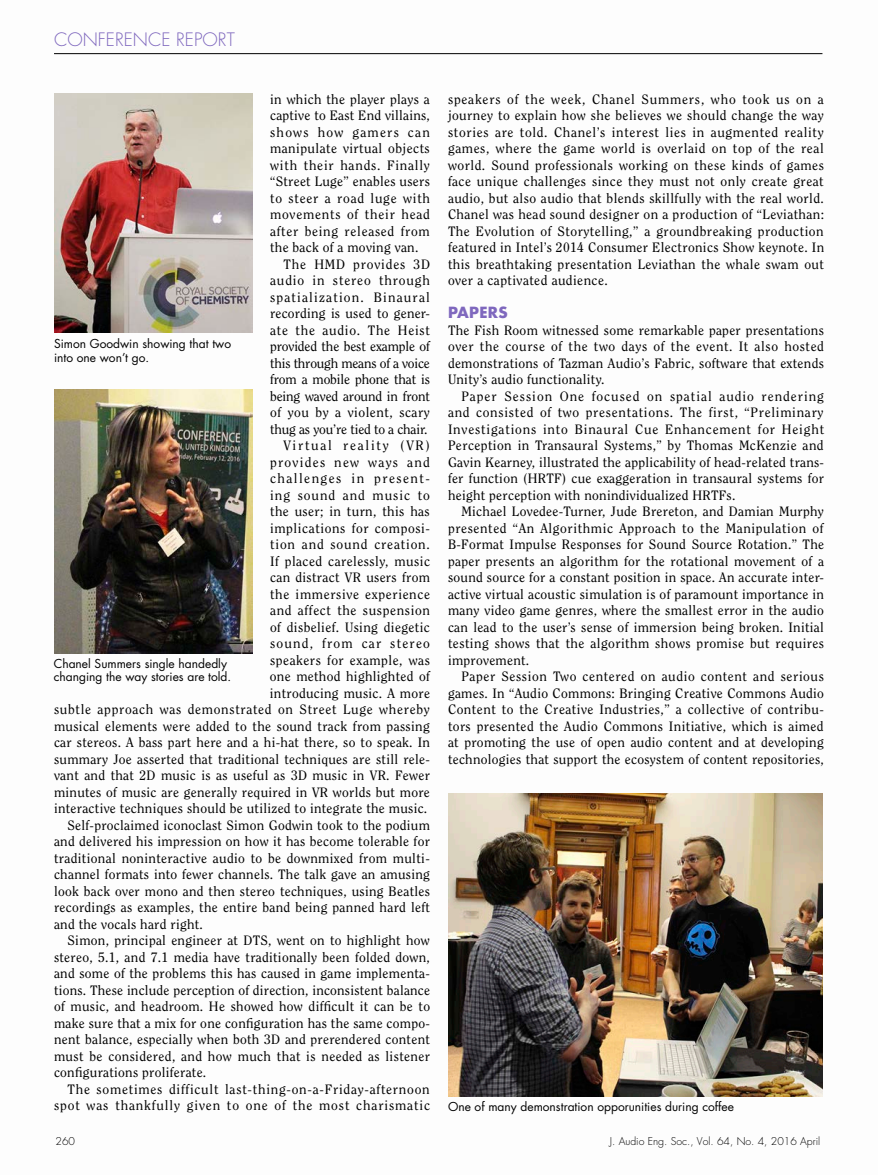
<style>
.page{position:relative;width:878px;height:1175px;background:#fff}
.page>*{position:absolute;margin:0;border:0;box-sizing:border-box;transform-origin:0 0}
.t1{font:300 18px "Futura Std";color:#7f68be}
.Featurehead{font:700 15px "Futura Std";letter-spacing:.02em;color:#7f68be}
.Body_text{font:13.5px/16.5px "Clearface Std";letter-spacing:.025em;color:#000;text-align:justify}
.Paragraph_after_head{font:13.5px/16.5px "Clearface Std";letter-spacing:.02em;color:#000;text-align:justify}
.Body_text-2{font:13.5px/16.5px "Clearface Std";letter-spacing:.055em;color:#000;text-align:right}
.Photo_fig_captions{font:12px/13.5px "Futura Std";color:#000}
.t2{font:300 10.5px "Futura Std";color:#000}
</style>
<div class="page">
<hr style="left:54px;top:53px;width:768px;height:1px;background:#000">
<img style="left:54px;top:93px;width:198px;height:239px">
<img style="left:54px;top:389px;width:198px;height:264px">
<img style="left:448px;top:793px;width:374px;height:303px">
<h1 class="t1" style="left:54px;top:29px;width:182px">CONFERENCE REPORT</h1>
<p class="Body_text" style="left:270px;top:91px;width:161px">in which the player plays a captive to East End villains, shows how gamers can manipulate virtual objects with their hands. Finally “Street Luge” enables users to steer a road luge with movements of their head after being released from the back of a moving van.</p>
<p class="Body_text" style="left:270px;top:256px;width:161px;text-indent:14px">The HMD provides 3D audio in stereo through spatialization. Binaural recording is used to gener&shy;ate the audio. The Heist provided the best example of this through means of a voice from a mobile phone that is being waved around in front of you by a violent, scary thug as you’re tied to a chair.</p>
<p class="Body_text" style="left:54px;top:437px;width:377px;text-align:right">Virtual reality (VR)<br>provides new ways and<br>challenges in present-<br>ing sound and music to<br>the user; in turn, this has<br>implications for composi-<br>tion and sound creation.<br>If placed carelessly, music<br>can distract VR users from<br>the immersive experience<br>and affect the suspension<br>of disbelief. Using diegetic<br>sound, from car stereo<br>speakers for example, was<br>one method highlighted of<br>introducing music. A more<br>subtle approach was demonstrated on Street Luge whereby musical elements were added to the sound track from passing car stereos. A bass part here and a hi-hat there, so to speak. In summary Joe asserted that traditional techniques are still rele&shy;vant and that 2D music is as useful as 3D music in VR. Fewer minutes of music are generally required in VR worlds but more interactive techniques should be utilized to integrate the music.</p>
<p class="Body_text" style="left:54px;top:817px;width:377px;text-indent:14px">Self-proclaimed iconoclast Simon Godwin took to the podium and delivered his impression on how it has become tolerable for traditional noninteractive audio to be downmixed from multi&shy;channel formats into fewer channels. The talk gave an amusing look back over mono and then stereo techniques, using Beatles recordings as examples, the entire band being panned hard left and the vocals hard right.</p>
<p class="Body_text" style="left:54px;top:932px;width:377px;text-indent:14px">Simon, principal engineer at DTS, went on to highlight how stereo, 5.1, and 7.1 media have traditionally been folded down, and some of the problems this has caused in game implementa&shy;tions. These include perception of direction, inconsistent balance of music, and headroom. He showed how difficult it can be to make sure that a mix for one configuration has the same compo&shy;nent balance, especially when both 3D and prerendered content must be considered, and how much that is needed as listener configurations proliferate.</p>
<p class="Body_text-2" style="left:54px;top:1081px;width:377px">The sometimes difficult last-thing-on-a-Friday-afternoon spot was thankfully given to one of the most charismatic</p>
<p class="Photo_fig_captions" style="left:54px;top:337px;width:178px">Simon Goodwin showing that two into one won’t go.</p>
<p class="Photo_fig_captions" style="left:54px;top:657px;width:179px">Chanel Summers single handedly changing the way stories are told.</p>
<p class="Body_text" style="left:448px;top:91px;width:378px">speakers of the week, Chanel Summers, who took us on a journey to explain how she believes we should change the way stories are told. Chanel’s interest lies in augmented reality games, where the game world is overlaid on top of the real world. Sound professionals working on these kinds of games face unique challenges since they must not only create great audio, but also audio that blends skillfully with the real world.<br>Chanel was head sound designer on a production of “Leviathan:<br>The Evolution of Storytelling,” a groundbreaking production featured in Intel’s 2014 Consumer Electronics Show keynote. In this breathtaking presentation Leviathan the whale swam out over a captivated audience.</p>
<p class="Featurehead" style="left:448px;top:302px;width:61px">PAPERS</p>
<p class="Paragraph_after_head" style="left:448px;top:322px;width:377px">The Fish Room witnessed some remarkable paper presentations over the course of the two days of the event. It also hosted demonstrations of Tazman Audio’s Fabric, software that extends Unity’s audio functionality.</p>
<p class="Body_text" style="left:448px;top:388px;width:377px;text-indent:14px">Paper Session One focused on spatial audio rendering and consisted of two presentations. The first, “Preliminary Investigations into Binaural Cue Enhancement for Height Perception in Transaural Systems,” by Thomas McKenzie and Gavin Kearney, illustrated the applicability of head-related trans&shy;fer function (HRTF) cue exaggeration in transaural systems for height perception with nonindividualized HRTFs.</p>
<p class="Body_text" style="left:448px;top:503px;width:378px;text-indent:14px">Michael Lovedee-Turner, Jude Brereton, and Damian Murphy presented “An Algorithmic Approach to the Manipulation of B-Format Impulse Responses for Sound Source Rotation.” The paper presents an algorithm for the rotational movement of a sound source for a constant position in space. An accurate inter&shy;active virtual acoustic simulation is of paramount importance in many video game genres, where the smallest error in the audio can lead to the user’s sense of immersion being broken. Initial testing shows that the algorithm shows promise but requires improvement.</p>
<p class="Body_text" style="left:448px;top:668px;width:377px;text-indent:14px">Paper Session Two centered on audio content and serious games. In “Audio Commons: Bringing Creative Commons Audio Content to the Creative Industries,” a collective of contribu&shy;tors presented the Audio Commons Initiative, which is aimed at promoting the use of open audio content and at developing technologies that support the ecosystem of content repositories,</p>
<p class="Photo_fig_captions" style="left:448px;top:1100px;width:287px">One of many demonstration opporunities during coffee</p>
<p class="t2" style="left:56px;top:1134px;width:21px">260</p>
<p class="t2" style="left:610px;top:1134px;width:212px">J. Audio Eng. Soc., Vol. 64, No. 4, 2016 April</p>
</div>
